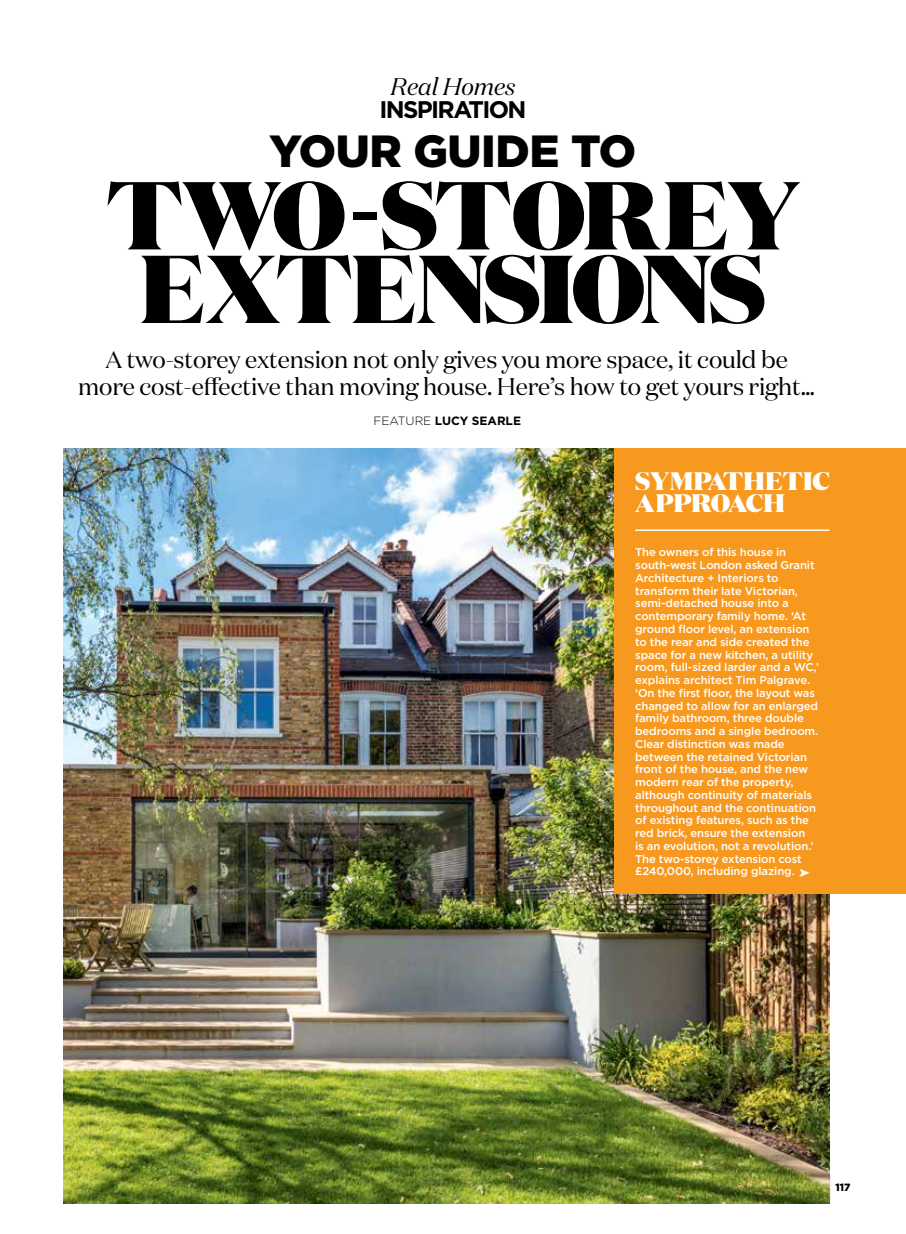
<style>
.page{position:relative;width:906px;height:1234px;background:#fff}
.page>*{position:absolute;margin:0;border:0;box-sizing:border-box;transform-origin:0 0}
.t1{font:900 96px/73.5px "Domaine Display";letter-spacing:-.025em;color:#000;text-align:center}
.t2{font:900 45px "Gotham";letter-spacing:-.01em;color:#000}
.t3{font:900 25.35px/22px "Domaine Display";color:#fff}
.t4{font:24px/27px "Domaine Display";letter-spacing:-.005em;color:#000;text-align:center}
.t5{font:700 24px "Gotham";letter-spacing:-.07em;color:#000}
.t6{font:italic 24px "Domaine Display";color:#000}
.t7{font:700 12px "Gotham";letter-spacing:-.005em;color:#000}
.t8{font:500 11.25px/12.8px "Gotham";letter-spacing:-.01em;color:#fff}
.s1{font-weight:300}
</style>
<div class="page">
<svg style="left:829px;top:1174px;width:1px;height:26px"></svg>
<img style="left:64px;top:448px;width:765px;height:755px">
<div style="left:614px;top:448px;width:292px;height:446px;background:#f8991f"></div>
<hr style="left:635px;top:529px;width:194px;height:2px;background:#fff">
<h3 class="t6" style="left:390px;top:72px;width:126px">Real Homes</h3>
<h3 class="t5" style="left:379px;top:93px;width:148px">INSPIRATION</h3>
<h2 class="t2" style="left:270px;top:125px;width:368px">YOUR GUIDE TO</h2>
<h1 class="t1" style="left:107px;top:177px;width:694px">TWO-STOREY<br>EXTENSIONS</h1>
<h3 class="t4" style="left:78px;top:346px;width:738px">A two-storey extension not only gives you more space, it could be more cost-effective than moving house. Here’s how to get yours right…</h3>
<p class="t7" style="left:374px;top:413px;width:149px"><span class="s1">FEATURE</span> LUCY SEARLE</p>
<h3 class="t3" style="left:635px;top:469px;width:196px">SYMPATHETIC<br>APPROACH</h3>
<p class="t8" style="left:635px;top:546px;width:185px">The owners of this house in south-west London asked Granit<br>Architecture + Interiors to transform their late Victorian, semi-detached house into a contemporary family home. ‘At ground floor level, an extension to the rear and side created the space for a new kitchen, a utility room, full-sized larder and a WC,’ explains architect Tim Palgrave. ‘On the first floor, the layout was changed to allow for an enlarged family bathroom, three double bedrooms and a single bedroom.<br>Clear distinction was made between the retained Victorian front of the house, and the new modern rear of the property, although continuity of materials throughout and the continuation of existing features, such as the red brick, ensure the extension<br>is an evolution, not a revolution.’<br>The two-storey extension cost</p>
<p class="t8" style="left:635px;top:864px;width:177px">£240,000, including glazing. ➤</p>
</div>
